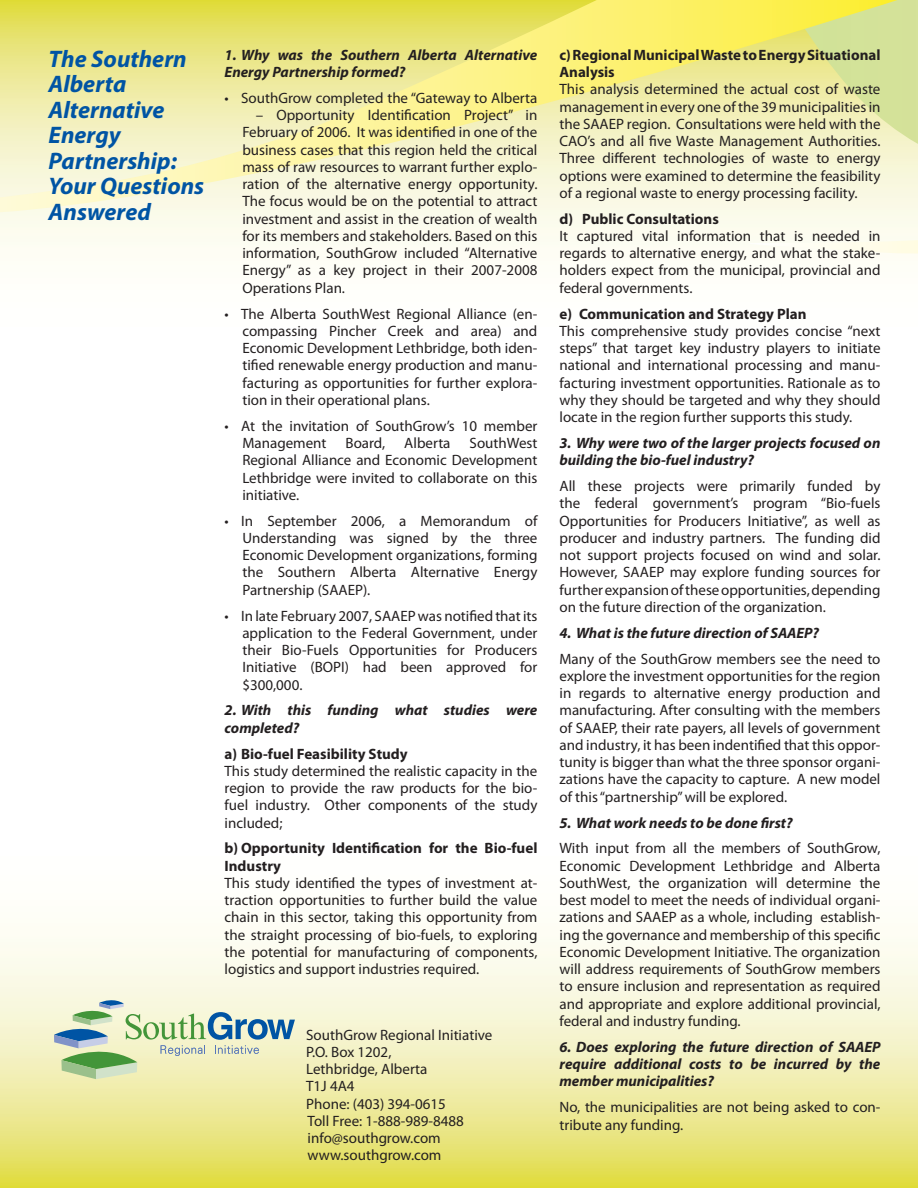
<style>
.page{position:relative;width:918px;height:1188px;background:#fff}
.page>*{position:absolute;margin:0;border:0;box-sizing:border-box;transform-origin:0 0}
.t1{font:italic 700 24px/25.5px "Myriad Pro";color:#0054a4}
.t2{font:15px/17.2px "Myriad Pro";color:#231f20;text-align:justify}
.t3{font:italic 700 15px/17.2px "Myriad Pro";color:#231f20}
.t4{font:700 15px/17.2px "Myriad Pro";color:#231f20}
</style>
<div class="page">
<svg style="left:0;top:926px;width:918px;height:262px;background:#f1efb2"></svg>
<div style="left:586px;top:232px;width:332px;height:26px;background:#fefdf2"></div>
<svg style="left:0;top:0;width:918px;height:232px;background:#f2efab"></svg>
<svg style="left:54px;top:1000px;width:241px;height:79px;background:#cbd9ba"></svg>
<h1 class="t1" style="left:49px;top:48px;width:157px">The Southern<br>Alberta<br>Alternative<br>Energy<br>Partnership:<br>Your Questions<br>Answered</h1>
<p class="t4" style="left:560px;top:48px;width:323px">c) Regional Municipal Waste to Energy Situational<br>Analysis</p>
<p class="t3" style="left:225px;top:48px;width:314px">1. Why was the Southern Alberta Alternative<br>Energy Partnership formed?</p>
<p class="t2" style="left:225px;top:91px;width:314px">• SouthGrow completed the “Gateway to Alberta</p>
<p class="t2" style="left:242px;top:108px;width:297px;text-indent:13px">– Opportunity Identification Project” in February of 2006. It was identified in one of the business cases that this region held the critical mass of raw resources to warrant further explo&shy;ration of the alternative energy opportunity.<br>The focus would be on the potential to attract investment and assist in the creation of wealth for its members and stakeholders. Based on this information, SouthGrow included “Alternative Energy” as a key project in their 2007-2008<br>Operations Plan.</p>
<p class="t2" style="left:242px;top:306px;width:297px;text-indent:-18px">• The Alberta SouthWest Regional Alliance (en&shy;compassing Pincher Creek and area) and Economic Development Lethbridge, both iden&shy;tified renewable energy production and manu&shy;facturing as opportunities for further explora&shy;tion in their operational plans.</p>
<p class="t2" style="left:242px;top:419px;width:297px;text-indent:-18px">• At the invitation of SouthGrow’s 10 member<br>Management</p>
<p class="t2" style="left:560px;top:82px;width:323px">This analysis determined the actual cost of waste management in every one of the 39 municipalities in the SAAEP region. Consultations were held with the CAO’s and all five Waste Management Authorities.<br>Three different technologies of waste to energy options were examined to determine the feasibility of a regional waste to energy processing facility.</p>
<p class="t4" style="left:560px;top:212px;width:161px">d) Public Consultations</p>
<p class="t2" style="left:560px;top:229px;width:323px">It captured vital information that is needed in regards to alternative energy, and what the stake&shy;holders expect from the municipal, provincial and federal governments.</p>
<p class="t4" style="left:560px;top:306px;width:249px">e) Communication and Strategy Plan</p>
<p class="t2" style="left:560px;top:324px;width:323px">This comprehensive study provides concise “next steps” that target key industry players to initiate national and international processing and manu&shy;facturing investment opportunities. Rationale as to why they should be targeted and why they should locate in the region further supports this study.</p>
<p class="t3" style="left:560px;top:436px;width:322px">3. Why were two of the larger projects focused on building the bio-fuel industry?</p>
<p class="t2" style="left:560px;top:479px;width:323px">All these projects were primarily funded by the federal government’s program “Bio-fuels Opportunities for Producers Initiative”, as well as producer and industry partners. The funding did not support projects focused on wind and solar.<br>However, SAAEP may explore funding sources for further expansion of these opportunities, depending on the future direction of the organization.</p>
<p class="t3" style="left:560px;top:626px;width:261px">4. What is the future direction of SAAEP?</p>
<p class="t2" style="left:560px;top:651px;width:323px">Many of the SouthGrow members see the need to explore the investment opportunities for the region in regards to alternative energy production and manufacturing. After consulting with the members of SAAEP, their rate payers, all levels of government and industry, it has been indentified that this oppor&shy;tunity is bigger than what the three sponsor organi&shy;zations have the capacity to capture. A new model of this “partnership” will be explored.</p>
<p class="t3" style="left:560px;top:815px;width:235px">5. What work needs to be done first?</p>
<p class="t2" style="left:560px;top:841px;width:323px">With input from all the members of SouthGrow, Economic Development Lethbridge and Alberta SouthWest, the organization will determine the best model to meet the needs of individual organi&shy;zations and SAAEP as a whole, including establish&shy;ing the governance and membership of this specific Economic Development Initiative. The organization will address requirements of SouthGrow members to ensure inclusion and representation as required and appropriate and explore additional provincial, federal and industry funding.</p>
<p class="t3" style="left:560px;top:1040px;width:322px;text-align:justify">6. Does exploring the future direction of SAAEP require additional costs to be incurred by the member municipalities?</p>
<p class="t2" style="left:560px;top:1100px;width:323px">No, the municipalities are not being asked to con&shy;tribute any funding.</p>
<p class="t2" style="left:242px;top:436px;width:297px;text-indent:227px">SouthWest Regional Alliance and Economic Development Lethbridge were invited to collaborate on this initiative.</p>
<p class="t2" style="left:242px;top:513px;width:297px;text-indent:-18px">• In September 2006, a Memorandum of Understanding was signed by the three Economic Development organizations, forming the Southern Alberta Alternative Energy Partnership (SAAEP).</p>
<p class="t2" style="left:242px;top:608px;width:297px;text-indent:-18px">• In late February 2007, SAAEP was notified that its application to the Federal Government, under their Bio-Fuels Opportunities for Producers Initiative (BOPI) had been approved for $300,000.</p>
<p class="t3" style="left:225px;top:703px;width:314px">2. With this funding what studies were completed?</p>
<p class="t4" style="left:225px;top:746px;width:185px">a) Bio-fuel Feasibility Study</p>
<p class="t2" style="left:225px;top:764px;width:314px">This study determined the realistic capacity in the region to provide the raw products for the bio&shy;fuel industry. Other components of the study included;</p>
<p class="t4" style="left:225px;top:841px;width:314px">b) Opportunity Identification for the Bio-fuel<br>Industry</p>
<p class="t2" style="left:225px;top:876px;width:314px">This study identified the types of investment at&shy;traction opportunities to further build the value chain in this sector, taking this opportunity from the straight processing of bio-fuels, to exploring the potential for manufacturing of components, logistics and support industries required.</p>
<p class="t2" style="left:346px;top:436px;width:41px">Board,</p>
<p class="t2" style="left:404px;top:436px;width:48px">Alberta</p>
<p class="t2" style="left:306px;top:1027px;width:188px;text-align:left">SouthGrow Regional Initiative<br>P.O. Box 1202,<br>Lethbridge, Alberta<br>T1J 4A4<br>Phone: (403) 394-0615<br>Toll Free: 1-888-989-8488 info@southgrow.com www.southgrow.com</p>
</div>
